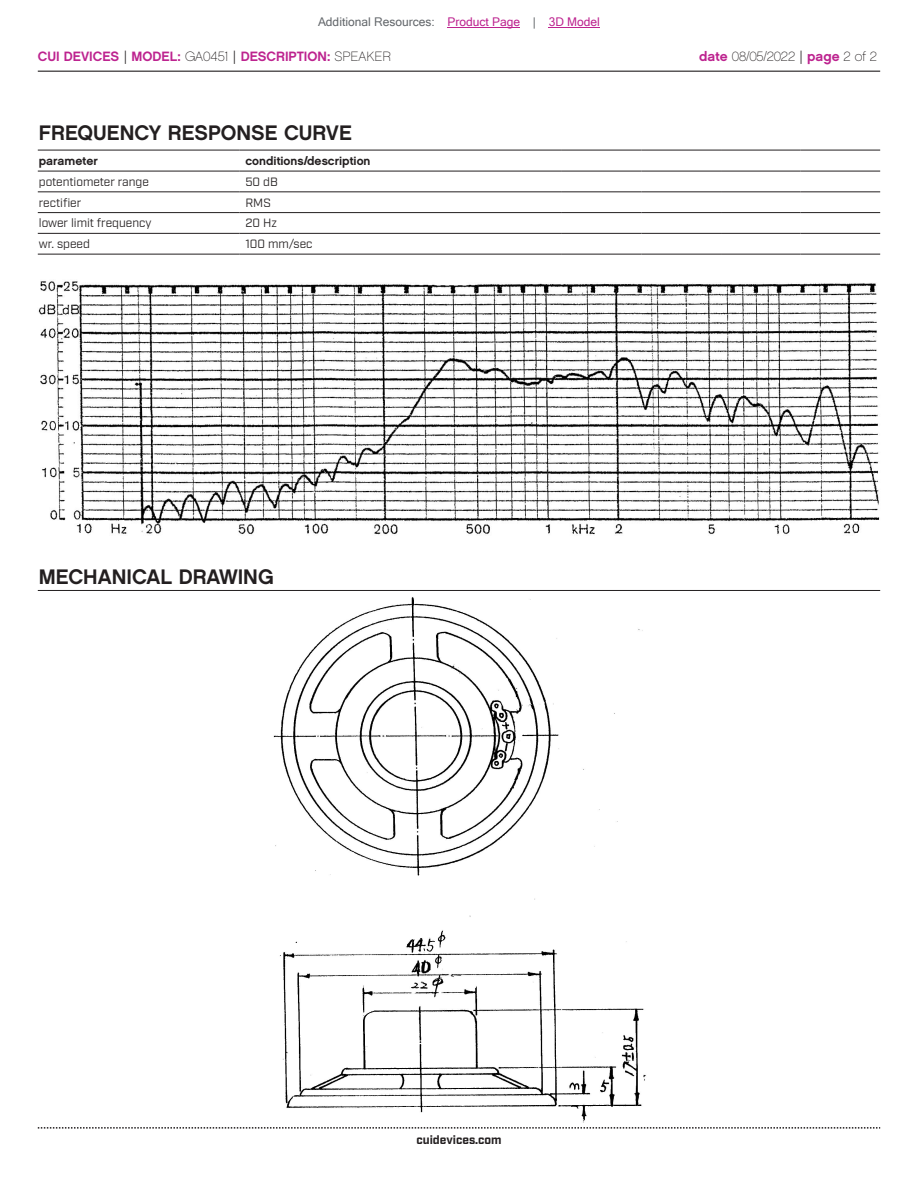
<style>
.page{position:relative;width:918px;height:1188px;background:#fff}
.page>*{position:absolute;margin:0;border:0;box-sizing:border-box;transform-origin:0 0}
.t1{font:21px "Chalet New York Nineteen Sixty";color:#231f20}
.t2{font:13.5px "Chalet New York Nineteen Sixty";color:#bd238f}
.t3{font:13.5px "Chalet Paris Nineteen Sixty";letter-spacing:-.005em;color:#231f20}
.t4{font:12px "Industry";color:#231f20}
.t5{font:12px "Microsoft Sans Serif";color:#63676b}
.t6{font:12px "Chalet New York Nineteen Sixty";color:#231f20}
.t7{font:700 12px "Industry";color:#231f20}
.s1{color:#bd238f}
.s2{font-family:"Industry";color:#231f20}
.s3{font-family:"Chalet Paris Nineteen Sixty";color:#231f20}
.s4{font-family:"Chalet New York Nineteen Sixty";color:#bd238f}
.s5{font-family:"Industry"}
</style>
<div class="page">
<hr style="left:38px;top:71px;width:842px;height:1px;background:#231f20">
<svg style="left:38px;top:1127px;width:842px;height:2px"></svg>
<img style="left:273px;top:597px;width:373px;height:526px">
<hr style="left:38px;top:590px;width:842px;height:1px;background:#231f20">
<img style="left:38px;top:281px;width:842px;height:254px">
<hr style="left:38px;top:150px;width:201px;height:1px;background:#231f20">
<hr style="left:239px;top:150px;width:323px;height:1px;background:#231f20">
<hr style="left:562px;top:150px;width:79px;height:1px;background:#231f20">
<hr style="left:641px;top:150px;width:80px;height:1px;background:#231f20">
<hr style="left:721px;top:150px;width:80px;height:1px;background:#231f20">
<hr style="left:801px;top:150px;width:79px;height:1px;background:#231f20">
<hr style="left:38px;top:171px;width:201px;height:1px;background:#231f20">
<hr style="left:239px;top:171px;width:323px;height:1px;background:#231f20">
<hr style="left:562px;top:171px;width:79px;height:1px;background:#231f20">
<hr style="left:641px;top:171px;width:80px;height:1px;background:#231f20">
<hr style="left:721px;top:171px;width:80px;height:1px;background:#231f20">
<hr style="left:801px;top:171px;width:79px;height:1px;background:#231f20">
<hr style="left:38px;top:191px;width:201px;height:1px;background:#231f20">
<hr style="left:239px;top:191px;width:323px;height:1px;background:#231f20">
<hr style="left:562px;top:191px;width:79px;height:1px;background:#231f20">
<hr style="left:641px;top:191px;width:80px;height:1px;background:#231f20">
<hr style="left:721px;top:191px;width:80px;height:1px;background:#231f20">
<hr style="left:801px;top:191px;width:79px;height:1px;background:#231f20">
<hr style="left:38px;top:212px;width:201px;height:1px;background:#231f20">
<hr style="left:239px;top:212px;width:323px;height:1px;background:#231f20">
<hr style="left:562px;top:212px;width:79px;height:1px;background:#231f20">
<hr style="left:641px;top:212px;width:80px;height:1px;background:#231f20">
<hr style="left:721px;top:212px;width:80px;height:1px;background:#231f20">
<hr style="left:801px;top:212px;width:79px;height:1px;background:#231f20">
<hr style="left:38px;top:233px;width:201px;height:1px;background:#231f20">
<hr style="left:239px;top:233px;width:323px;height:1px;background:#231f20">
<hr style="left:562px;top:233px;width:79px;height:1px;background:#231f20">
<hr style="left:641px;top:233px;width:80px;height:1px;background:#231f20">
<hr style="left:721px;top:233px;width:80px;height:1px;background:#231f20">
<hr style="left:801px;top:233px;width:79px;height:1px;background:#231f20">
<hr style="left:38px;top:254px;width:201px;height:1px;background:#231f20">
<hr style="left:239px;top:254px;width:323px;height:1px;background:#231f20">
<hr style="left:562px;top:254px;width:79px;height:1px;background:#231f20">
<hr style="left:641px;top:254px;width:80px;height:1px;background:#231f20">
<hr style="left:721px;top:254px;width:80px;height:1px;background:#231f20">
<hr style="left:801px;top:254px;width:79px;height:1px;background:#231f20">
<hr style="left:448px;top:27px;width:72px;height:1px;background:#bd238f">
<hr style="left:549px;top:27px;width:51px;height:1px;background:#bd238f">
<p class="t5" style="left:318px;top:15px;width:283px">Additional Resources: <span class="s1">Product Page</span> | <span class="s1">3D Model</span></p>
<p class="t2" style="left:38px;top:47px;width:355px">CUI DEVICES <span class="s2">|</span> MODEL: <span class="s3">GA0451</span> <span class="s2">|</span> DESCRIPTION: <span class="s3">SPEAKER</span></p>
<p class="t3" style="left:699px;top:48px;width:179px"><span class="s4">date</span> 08/05/2022 <span class="s5">|</span> <span class="s4">page</span> 2 of 2</p>
<h1 class="t1" style="left:39px;top:119px;width:314px">FREQUENCY RESPONSE CURVE</h1>
<p class="t6" style="left:39px;top:153px;width:61px">parameter</p>
<p class="t6" style="left:245px;top:153px;width:127px">conditions/description</p>
<p class="t4" style="left:39px;top:175px;width:112px">potentiometer range</p>
<p class="t4" style="left:245px;top:175px;width:34px">50 dB</p>
<p class="t4" style="left:39px;top:195px;width:44px">rectifier</p>
<p class="t4" style="left:245px;top:195px;width:27px">RMS</p>
<p class="t4" style="left:39px;top:216px;width:114px">lower limit frequency</p>
<p class="t4" style="left:245px;top:216px;width:33px">20 Hz</p>
<p class="t4" style="left:39px;top:237px;width:53px">wr. speed</p>
<p class="t4" style="left:245px;top:237px;width:69px">100 mm/sec</p>
<h1 class="t1" style="left:39px;top:564px;width:236px">MECHANICAL DRAWING</h1>
<p class="t7" style="left:416px;top:1132px;width:87px">cuidevices.com</p>
</div>
